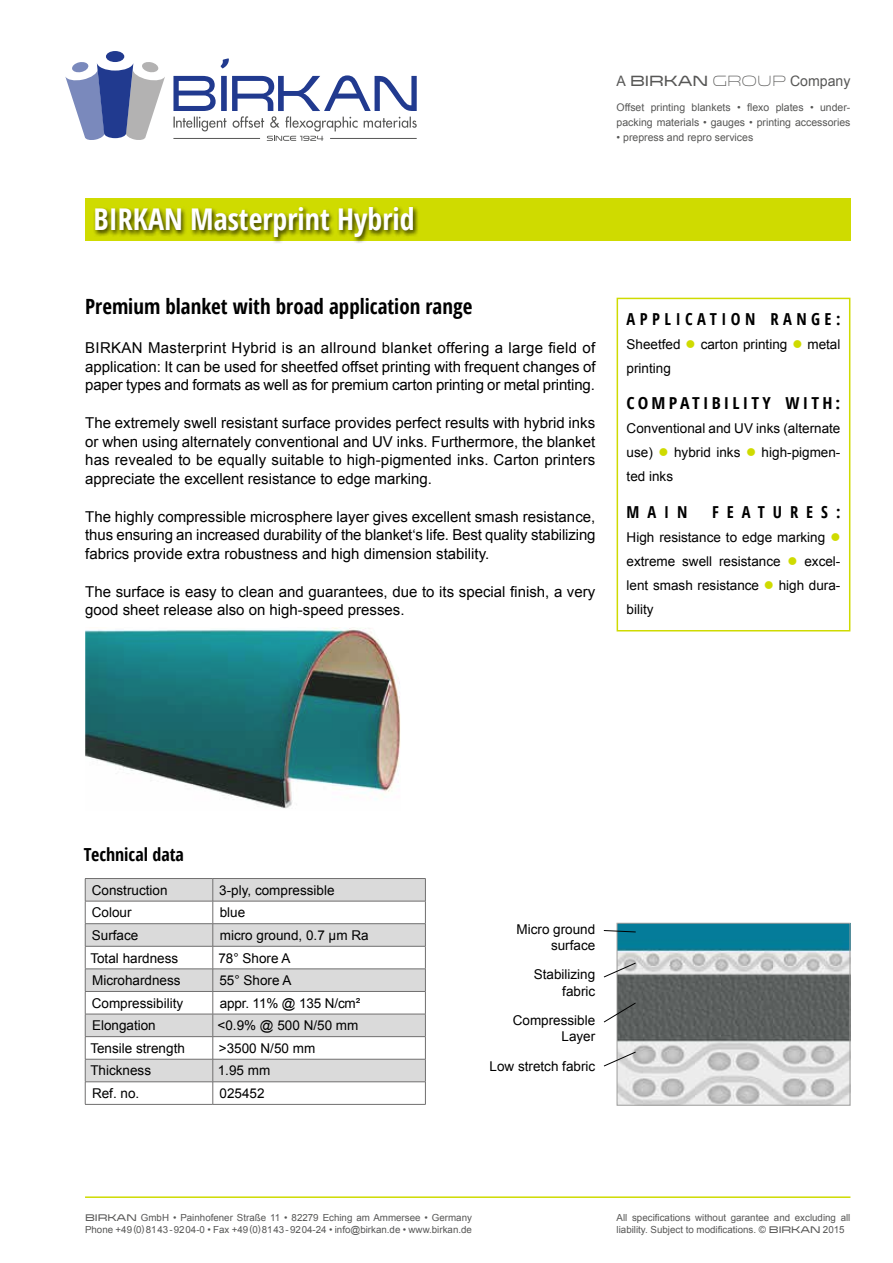
<style>
.page{position:relative;width:893px;height:1263px;background:#fff}
.page>*{position:absolute;margin:0;border:0;box-sizing:border-box;transform-origin:0 0}
.t1{font:700 condensed 30px "Open Sans";color:#fff}
.t2{font:700 condensed 21px "Open Sans";color:#000}
.t3{font:700 condensed 18px "Open Sans";color:#000}
.t4{font:700 condensed 16.5px "Open Sans";letter-spacing:.27em;color:#000}
.t5{font:700 condensed 16.5px "Open Sans";letter-spacing:.18em;color:#000;scale:1.08 1}
.t6{font:700 condensed 16.5px "Open Sans";letter-spacing:.48em;color:#000}
.t7{font:15px/18.8px "Arial";color:#000;text-align:justify}
.t8{font:14.4px "Arial";color:#575756}
.t9{font:13.5px/24px "Arial";color:#000;text-align:right}
.t10{font:10.5px/15px "Arial";color:#575756}
.t11{font:9.75px/12px "Arial";color:#575756}
.s1{font-family:"Venera 700";font-size:15px}
.s2{font-family:"Venera 300";font-size:15px}
.s3{color:#cfdb00}
.s4{font-family:"Venera 700"}
</style>
<div class="page">
<img style="left:619px;top:925px;width:229px;height:179px">
<div style="left:617px;top:923px;width:233px;height:183px;border:1px solid #9d9d9c"></div>
<svg style="left:603px;top:930px;width:33px;height:3px"></svg>
<svg style="left:603px;top:962px;width:34px;height:16px"></svg>
<svg style="left:603px;top:1002px;width:34px;height:21px"></svg>
<svg style="left:603px;top:1051px;width:34px;height:16px"></svg>
<svg style="left:86px;top:879px;width:339px;height:202px;fill:#dadada"></svg>
<hr style="left:85px;top:878px;width:128px;height:1px;background:#706f6f">
<hr style="left:213px;top:878px;width:213px;height:1px;background:#706f6f">
<hr style="left:85px;top:901px;width:128px;height:1px;background:#706f6f">
<hr style="left:213px;top:901px;width:213px;height:1px;background:#706f6f">
<hr style="left:85px;top:923px;width:128px;height:1px;background:#706f6f">
<hr style="left:213px;top:923px;width:213px;height:1px;background:#706f6f">
<hr style="left:85px;top:946px;width:128px;height:1px;background:#706f6f">
<hr style="left:213px;top:946px;width:213px;height:1px;background:#706f6f">
<hr style="left:85px;top:969px;width:128px;height:1px;background:#706f6f">
<hr style="left:213px;top:969px;width:213px;height:1px;background:#706f6f">
<hr style="left:85px;top:991px;width:128px;height:1px;background:#706f6f">
<hr style="left:213px;top:991px;width:213px;height:1px;background:#706f6f">
<hr style="left:85px;top:1014px;width:128px;height:1px;background:#706f6f">
<hr style="left:213px;top:1014px;width:213px;height:1px;background:#706f6f">
<hr style="left:85px;top:1036px;width:128px;height:1px;background:#706f6f">
<hr style="left:213px;top:1036px;width:213px;height:1px;background:#706f6f">
<hr style="left:85px;top:1059px;width:128px;height:1px;background:#706f6f">
<hr style="left:213px;top:1059px;width:213px;height:1px;background:#706f6f">
<hr style="left:85px;top:1081px;width:128px;height:1px;background:#706f6f">
<svg style="left:85px;top:879px;width:1px;height:225px"></svg>
<hr style="left:213px;top:1081px;width:213px;height:1px;background:#706f6f">
<svg style="left:213px;top:879px;width:1px;height:225px"></svg>
<svg style="left:425px;top:879px;width:1px;height:225px"></svg>
<hr style="left:85px;top:1104px;width:128px;height:1px;background:#706f6f">
<hr style="left:213px;top:1104px;width:213px;height:1px;background:#706f6f">
<svg style="left:616px;top:297px;width:235px;height:335px"></svg>
<hr style="left:85px;top:1196px;width:765px;height:2px;background:#cfdb00">
<img style="left:85px;top:627px;width:315px;height:182px">
<div style="left:85px;top:198px;width:765px;height:42px;background:#cfdb00"></div>
<div style="left:93px;top:205px;width:327px;height:39px;background:#000;opacity:.75"></div>
<svg style="left:221px;top:58px;width:8px;height:10px"></svg>
<svg style="left:65px;top:61px;width:100px;height:79px"></svg>
<div style="left:106px;top:51px;width:18px;height:11px;background:#213a8f;border-radius:50%"></div>
<svg style="left:173px;top:75px;width:244px;height:66px"></svg>
<hr style="left:173px;top:138px;width:87px;height:1px;background:#575756">
<hr style="left:330px;top:138px;width:87px;height:1px;background:#575756">
<p class="t8" style="left:617px;top:71px;width:235px">A <span class="s1">BIRKAN</span> <span class="s2">GROUP</span> Company</p>
<p class="t10" style="left:617px;top:100px;width:235px">Offset printing blankets • flexo plates • under&shy;packing materials • gauges • printing accessories</p>
<p class="t10" style="left:617px;top:130px;width:138px">• prepress and repro services</p>
<h1 class="t1" style="left:94px;top:199px;width:323px">BIRKAN Masterprint Hybrid</h1>
<h2 class="t2" style="left:85px;top:291px;width:389px">Premium blanket with broad application range</h2>
<p class="t7" style="left:85px;top:338px;width:512px">BIRKAN Masterprint Hybrid is an allround blanket offering a large field of application: It can be used for sheetfed offset printing with frequent changes of paper types and formats as well as for premium carton printing or metal printing.</p>
<p class="t7" style="left:85px;top:413px;width:512px">The extremely swell resistant surface provides perfect results with hybrid inks or when using alternately conventional and UV inks. Furthermore, the blanket has revealed to be equally suitable to high-pigmented inks. Carton printers appreciate the excellent resistance to edge marking.</p>
<p class="t7" style="left:85px;top:507px;width:512px">The highly compressible microsphere layer gives excellent smash resistance, thus ensuring an increased durability of the blanket‘s life. Best quality stabilizing fabrics provide extra robustness and high dimension stability.</p>
<p class="t7" style="left:85px;top:582px;width:511px">The surface is easy to clean and guarantees, due to its special finish, a very good sheet release also on high-speed presses.</p>
<p class="t4" style="left:627px;top:307px;width:215px">APPLICATION RANGE:</p>
<p class="t9" style="left:627px;top:332px;width:215px;text-align:left">Sheetfed <span class="s3">●</span> carton printing <span class="s3">●</span> metal printing</p>
<p class="t5" style="left:627px;top:392px;width:200px">COMPATIBILITY WITH:</p>
<p class="t9" style="left:627px;top:417px;width:215px;text-align:justify">Conventional and UV inks (alternate use) <span class="s3">●</span> hybrid inks <span class="s3">●</span> high-pigmen&shy;ted inks</p>
<p class="t4" style="left:627px;top:501px;width:62px">MAIN</p>
<p class="t6" style="left:712px;top:501px;width:130px">FEATURES:</p>
<p class="t9" style="left:627px;top:525px;width:215px;text-align:justify">High resistance to edge marking <span class="s3">● </span>extreme swell resistance <span class="s3">●</span> excel&shy;lent smash resistance <span class="s3">●</span> high dura&shy;bility</p>
<p class="t3" style="left:84px;top:842px;width:102px">Technical data</p>
<p class="t9" style="left:92px;top:878px;width:77px">Construction</p>
<p class="t9" style="left:219px;top:878px;width:117px">3-ply, compressible</p>
<p class="t9" style="left:92px;top:901px;width:41px">Colour</p>
<p class="t9" style="left:220px;top:901px;width:27px">blue</p>
<p class="t9" style="left:92px;top:923px;width:48px">Surface</p>
<p class="t9" style="left:220px;top:923px;width:150px">micro ground, 0.7 µm Ra</p>
<p class="t9" style="left:90px;top:946px;width:89px">Total hardness</p>
<p class="t9" style="left:218px;top:946px;width:74px">78° Shore A</p>
<p class="t9" style="left:92px;top:968px;width:90px">Microhardness</p>
<p class="t9" style="left:219px;top:968px;width:74px">55° Shore A</p>
<p class="t9" style="left:92px;top:991px;width:93px">Compressibility</p>
<p class="t9" style="left:220px;top:991px;width:142px">appr. 11% @ 135 N/cm²</p>
<p class="t9" style="left:92px;top:1014px;width:65px">Elongation</p>
<p class="t9" style="left:218px;top:1014px;width:142px">&lt;0.9% @ 500 N/50 mm</p>
<p class="t9" style="left:90px;top:1036px;width:96px">Tensile strength</p>
<p class="t9" style="left:219px;top:1036px;width:98px">&gt;3500 N/50 mm</p>
<p class="t9" style="left:90px;top:1059px;width:62px">Thickness</p>
<p class="t9" style="left:218px;top:1059px;width:54px">1.95 mm</p>
<p class="t9" style="left:92px;top:1081px;width:49px">Ref. no.</p>
<p class="t9" style="left:220px;top:1081px;width:47px">025452</p>
<p class="t9" style="left:516px;top:921px;width:80px;line-height:16.2px">Micro ground surface</p>
<p class="t9" style="left:534px;top:967px;width:63px;line-height:16.2px">Stabilizing fabric</p>
<p class="t9" style="left:513px;top:1012px;width:84px;line-height:16.2px">Compressible<br>Layer</p>
<p class="t9" style="left:489px;top:1054px;width:107px">Low stretch fabric</p>
<p class="t11" style="left:85px;top:1212px;width:388px"><span class="s4">BIRKAN</span> GmbH • Painhofener Straße 11 • 82279 Eching am Ammersee • Germany<br>Phone +49(0) 81 43 - 92 04-0 • Fax +49(0) 81 43 - 92 04-24 • info@birkan.de • www.birkan.de</p>
<p class="t11" style="left:617px;top:1211px;width:235px">All specifications without garantee and excluding all liability. Subject to modifications. © <span class="s4">BIRKAN</span> 2015</p>
</div>
